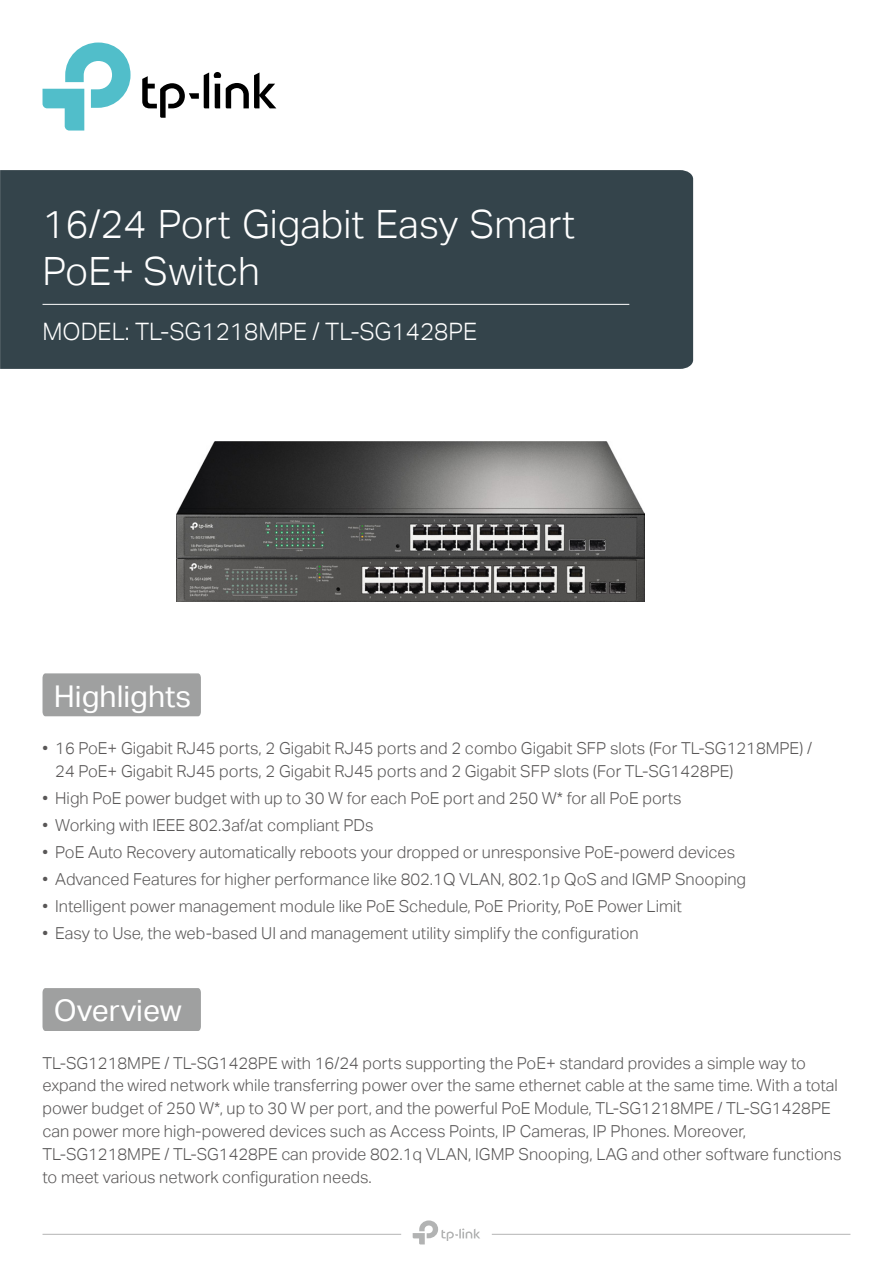
<style>
.page{position:relative;width:893px;height:1263px;background:#fff}
.page>*{position:absolute;margin:0;border:0;box-sizing:border-box;transform-origin:0 0}
.t1{font:39px/46.8px "TP Link Aktiv Light";color:#fff}
.t2{font:30px "TP Link Aktiv Regular";color:#fff}
.t3{font:24px "TP Link Aktiv Light";color:#fff}
.t4{font:16.5px/22.8px "TP Link Aktiv Light";color:#595757}
</style>
<div class="page">
<hr style="left:43px;top:1234px;width:358px;height:1px;background:#b5b4b5">
<hr style="left:492px;top:1234px;width:358px;height:1px;background:#b5b4b5">
<svg style="left:413px;top:1220px;width:67px;height:24px"></svg>
<div style="left:0;top:170px;width:693px;height:199px;background:#34444b"></div>
<hr style="left:43px;top:304px;width:586px;height:1px;background:#fff">
<svg style="left:43px;top:43px;width:88px;height:88px"></svg>
<svg style="left:142px;top:72px;width:134px;height:46px"></svg>
<div style="left:43px;top:988px;width:158px;height:43px;background:#9fa0a0"></div>
<div style="left:43px;top:673px;width:158px;height:43px;background:#9fa0a0"></div>
<img style="left:176px;top:558px;width:469px;height:43px">
<img style="left:176px;top:442px;width:469px;height:116px">
<h1 class="t1" style="left:43px;top:201px;width:534px">16/24 Port Gigabit Easy Smart<br>PoE+ Switch</h1>
<h3 class="t3" style="left:43px;top:318px;width:436px">MODEL: TL-SG1218MPE / TL-SG1428PE</h3>
<h2 class="t2" style="left:54px;top:679px;width:139px">Highlights</h2>
<p class="t4" style="left:55px;top:737px;width:758px;text-indent:-13px">• 16 PoE+ Gigabit RJ45 ports, 2 Gigabit RJ45 ports and 2 combo Gigabit SFP slots (For TL-SG1218MPE) /<br>24 PoE+ Gigabit RJ45 ports, 2 Gigabit RJ45 ports and 2 Gigabit SFP slots (For TL-SG1428PE)</p>
<p class="t4" style="left:43px;top:787px;width:641px">• High PoE power budget with up to 30 W for each PoE port and 250 W* for all PoE ports</p>
<p class="t4" style="left:43px;top:814px;width:332px">• Working with IEEE 802.3af/at compliant PDs</p>
<p class="t4" style="left:43px;top:841px;width:694px">• PoE Auto Recovery automatically reboots your dropped or unresponsive PoE-powerd devices</p>
<p class="t4" style="left:43px;top:868px;width:705px">• Advanced Features for higher performance like 802.1Q VLAN, 802.1p QoS and IGMP Snooping</p>
<p class="t4" style="left:43px;top:895px;width:641px">• Intelligent power management module like PoE Schedule, PoE Priority, PoE Power Limit</p>
<p class="t4" style="left:43px;top:922px;width:598px">• Easy to Use, the web-based UI and management utility simplify the configuration</p>
<h2 class="t2" style="left:54px;top:993px;width:129px">Overview</h2>
<p class="t4" style="left:43px;top:1051px;width:801px">TL‑SG1218MPE / TL‑SG1428PE with 16/24 ports supporting the PoE+ standard provides a simple way to expand the wired network while transferring power over the same ethernet cable at the same time. With a total power budget of 250 W*, up to 30 W per port, and the powerful PoE Module, TL‑SG1218MPE / TL‑SG1428PE can power more high-powered devices such as Access Points, IP Cameras, IP Phones. Moreover, TL‑SG1218MPE / TL‑SG1428PE can provide 802.1q VLAN, IGMP Snooping, LAG and other software functions to meet various network configuration needs.</p>
</div>
